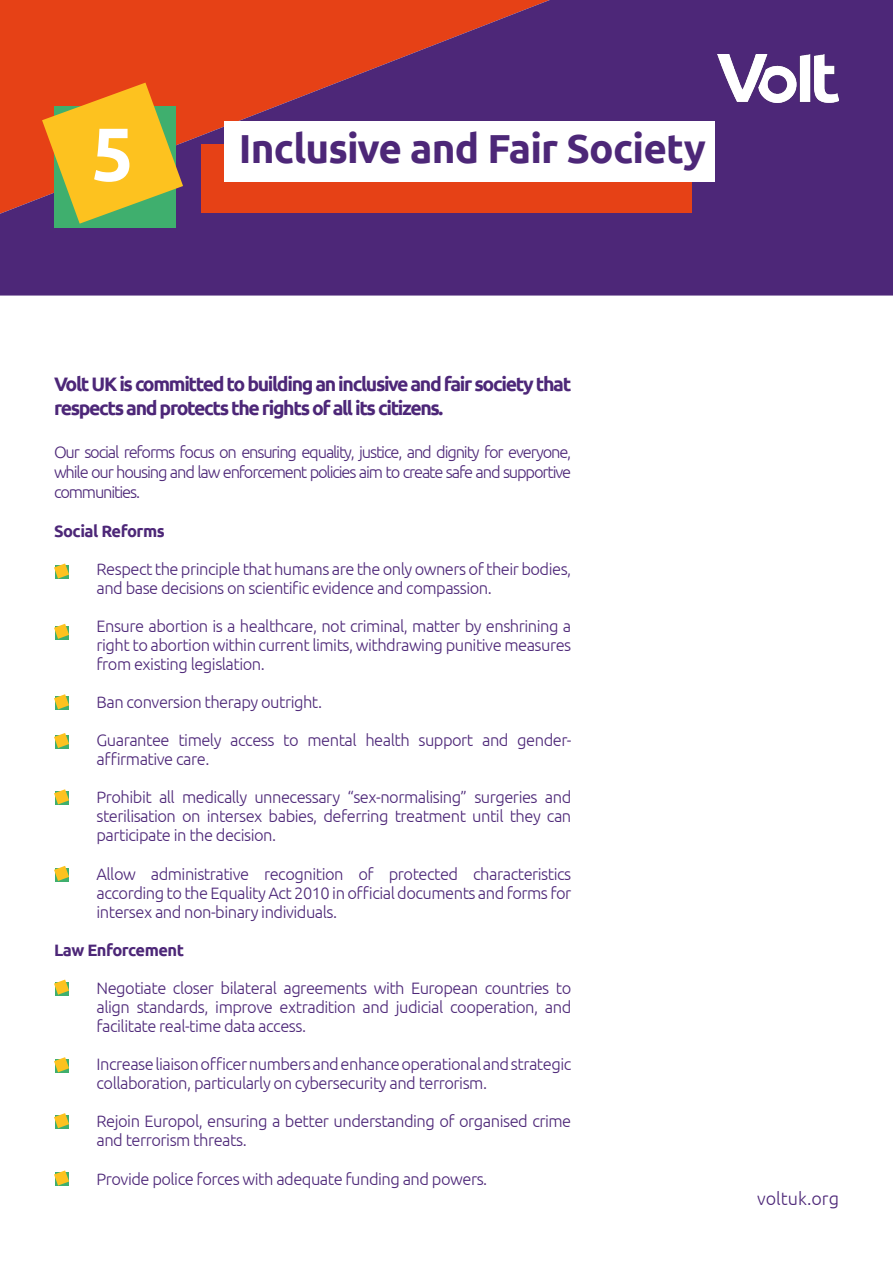
<style>
.page{position:relative;width:893px;height:1263px;background:#fff}
.page>*{position:absolute;margin:0;border:0;box-sizing:border-box;transform-origin:0 0}
.t1{font:700 75px "Ubuntu";color:#fff}
.t2{font:700 40.5px "Ubuntu";letter-spacing:-.02em;color:#4d2778}
.t3{font:700 19.5px/23.4px "Ubuntu";letter-spacing:-.07em;color:#4d2778}
.t4{font:300 18px "Ubuntu";color:#4d2778}
.t5{font:300 16.5px/19px "Ubuntu";letter-spacing:-.03em;color:#4d2778;text-align:justify}
.t6{font:700 16.5px "Ubuntu";letter-spacing:-.03em;color:#4d2778}
</style>
<div class="page">
<svg style="left:0;top:0;width:893px;height:296px;background:#722e61"></svg>
<div style="left:201px;top:144px;width:490px;height:69px;background:#e64116"></div>
<div style="left:224px;top:122px;width:490px;height:60px;background:#fff"></div>
<div style="left:54px;top:106px;width:121px;height:121px;background:#3faf6e"></div>
<svg style="left:42px;top:83px;width:141px;height:141px"></svg>
<img style="left:718px;top:54px;width:121px;height:48px">
<svg style="left:54px;top:563px;width:15px;height:16px"></svg>
<svg style="left:54px;top:624px;width:15px;height:15px"></svg>
<div style="left:55px;top:697px;width:13px;height:13px;background:#3faf6e"></div>
<svg style="left:54px;top:694px;width:15px;height:15px"></svg>
<svg style="left:54px;top:733px;width:15px;height:15px"></svg>
<div style="left:55px;top:792px;width:13px;height:13px;background:#3faf6e"></div>
<svg style="left:54px;top:789px;width:15px;height:15px"></svg>
<svg style="left:54px;top:866px;width:15px;height:15px"></svg>
<svg style="left:54px;top:979px;width:15px;height:16px"></svg>
<div style="left:55px;top:1060px;width:13px;height:13px;background:#3faf6e"></div>
<svg style="left:54px;top:1057px;width:15px;height:15px"></svg>
<svg style="left:54px;top:1113px;width:15px;height:15px"></svg>
<div style="left:55px;top:1173px;width:13px;height:13px;background:#3faf6e"></div>
<svg style="left:54px;top:1170px;width:15px;height:15px"></svg>
<p class="t1" style="left:91px;top:109px;width:44px">5</p>
<p class="t2" style="left:239px;top:124px;width:469px">Inclusive and Fair Society</p>
<p class="t3" style="left:54px;top:373px;width:519px">Volt UK is committed to building an inclusive and fair society that respects and protects the rights of all its citizens.</p>
<p class="t5" style="left:54px;top:442px;width:519px;line-height:19.8px">Our social reforms focus on ensuring equality, justice, and dignity for everyone, while our housing and law enforcement policies aim to create safe and supportive communities.</p>
<p class="t6" style="left:54px;top:521px;width:112px">Social Reforms</p>
<p class="t5" style="left:97px;top:559px;width:476px">Respect the principle that humans are the only owners of their bodies, and base decisions on scientific evidence and compassion.</p>
<p class="t5" style="left:97px;top:616px;width:476px">Ensure abortion is a healthcare, not criminal, matter by enshrining a right to abortion within current limits, withdrawing punitive measures from existing legislation.</p>
<p class="t5" style="left:97px;top:692px;width:227px">Ban conversion therapy outright.</p>
<p class="t5" style="left:97px;top:730px;width:476px">Guarantee timely access to mental health support and gender&shy;affirmative care.</p>
<p class="t5" style="left:97px;top:787px;width:476px">Prohibit all medically unnecessary “sex-normalising” surgeries and sterilisation on intersex babies, deferring treatment until they can participate in the decision.</p>
<p class="t5" style="left:97px;top:864px;width:476px">Allow administrative recognition of protected characteristics according to the Equality Act 2010 in official documents and forms for intersex and non-binary individuals.</p>
<p class="t6" style="left:54px;top:940px;width:132px">Law Enforcement</p>
<p class="t5" style="left:97px;top:978px;width:476px">Negotiate closer bilateral agreements with European countries to align standards, improve extradition and judicial cooperation, and facilitate real-time data access.</p>
<p class="t5" style="left:97px;top:1054px;width:476px">Increase liaison officer numbers and enhance operational and strategic collaboration, particularly on cybersecurity and terrorism.</p>
<p class="t5" style="left:97px;top:1111px;width:476px">Rejoin Europol, ensuring a better understanding of organised crime and terrorism threats.</p>
<p class="t5" style="left:97px;top:1169px;width:392px">Provide police forces with adequate funding and powers.</p>
<p class="t4" style="left:757px;top:1188px;width:83px">voltuk.org</p>
</div>
